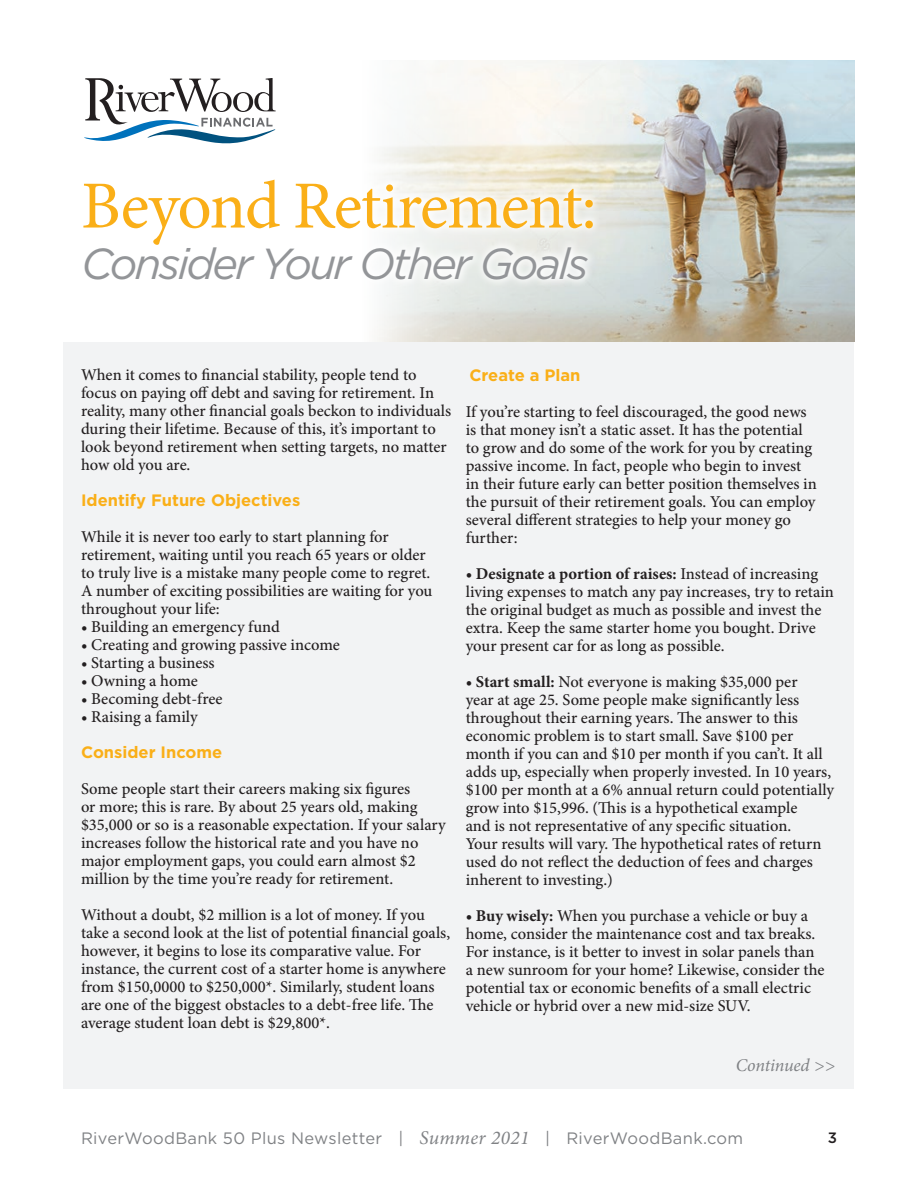
<style>
.page{position:relative;width:918px;height:1188px;background:#fff}
.page>*{position:absolute;margin:0;border:0;box-sizing:border-box;transform-origin:0 0}
.t1{font:67.35px "Minion Pro";letter-spacing:-.02em;color:#faaf18}
.t2{font:italic 43.35px "Gotham";letter-spacing:-.06em;color:#939598}
.t3{font:italic 18px "Minion Pro";letter-spacing:-.01em;color:#808285}
.t4{font:500 16.5px/18px "Minion Pro";color:#231f20}
.t5{font:16.5px "Gotham";letter-spacing:.02em;color:#808285}
.t6{font:700 16.5px "Gotham";color:#faaf18}
.t7{font:500 15px "Gotham";color:#231f20}
.s1{font-weight:700}
.s2{font-family:"Minion Pro";font-style:italic;font-size:19.5px}
</style>
<div class="page">
<div style="left:64px;top:341px;width:790px;height:748px;background:#f2f3f4"></div>
<img style="left:377px;top:61px;width:477px;height:280px">
<svg style="left:84px;top:78px;width:192px;height:66px"></svg>
<div style="left:74px;top:171px;width:528px;height:118px;background:#fff;opacity:.95"></div>
<h1 class="t1" style="left:81px;top:161px;width:517px">Beyond Retirement:</h1>
<h2 class="t2" style="left:81px;top:236px;width:509px">Consider Your Other Goals</h2>
<p class="t4" style="left:81px;top:365px;width:372px">When it comes to financial stability, people tend to focus on paying off debt and saving for retirement. In reality, many other financial goals beckon to individuals during their lifetime. Because of this, it’s important to look beyond retirement when setting targets, no matter how old you are.</p>
<p class="t6" style="left:81px;top:489px;width:221px">Identify Future Objectives</p>
<p class="t4" style="left:81px;top:528px;width:353px">While it is never too early to start planning for retirement, waiting until you reach 65 years or older to truly live is a mistake many people come to regret.<br>A number of exciting possibilities are waiting for you throughout your life:</p>
<p class="t4" style="left:81px;top:618px;width:201px">• Building an emergency fund</p>
<p class="t4" style="left:81px;top:636px;width:260px">• Creating and growing passive income</p>
<p class="t4" style="left:81px;top:654px;width:135px">• Starting a business</p>
<p class="t4" style="left:81px;top:672px;width:118px">• Owning a home</p>
<p class="t4" style="left:81px;top:690px;width:143px">• Becoming debt-free</p>
<p class="t4" style="left:81px;top:708px;width:118px">• Raising a family</p>
<p class="t6" style="left:81px;top:741px;width:143px">Consider Income</p>
<p class="t4" style="left:81px;top:780px;width:366px">Some people start their careers making six figures<br>or more; this is rare. By about 25 years old, making $35,000 or so is a reasonable expectation. If your salary increases follow the historical rate and you have no major employment gaps, you could earn almost $2 million by the time you’re ready for retirement.</p>
<p class="t4" style="left:81px;top:906px;width:371px">Without a doubt, $2 million is a lot of money. If you take a second look at the list of potential financial goals, however, it begins to lose its comparative value. For instance, the current cost of a starter home is anywhere from $150,0000 to $250,000*. Similarly, student loans are one of the biggest obstacles to a debt-free life. The average student loan debt is $29,800*.</p>
<p class="t6" style="left:469px;top:364px;width:113px">Create a Plan</p>
<p class="t4" style="left:466px;top:403px;width:353px">If you’re starting to feel discouraged, the good news is that money isn’t a static asset. It has the potential to grow and do some of the work for you by creating passive income. In fact, people who begin to invest in their future early can better position themselves in the pursuit of their retirement goals. You can employ several different strategies to help your money go further:</p>
<p class="t4" style="left:466px;top:565px;width:370px"><span class="s1">• Designate a portion of raises:</span> Instead of increasing living expenses to match any pay increases, try to retain the original budget as much as possible and invest the extra. Keep the same starter home you bought. Drive your present car for as long as possible.</p>
<p class="t4" style="left:466px;top:673px;width:370px"><span class="s1">• Start small:</span> Not everyone is making $35,000 per<br>year at age 25. Some people make significantly less throughout their earning years. The answer to this economic problem is to start small. Save $100 per month if you can and $10 per month if you can’t. It all adds up, especially when properly invested. In 10 years, $100 per month at a 6% annual return could potentially grow into $15,996. (This is a hypothetical example<br>and is not representative of any specific situation.<br>Your results will vary. The hypothetical rates of return used do not reflect the deduction of fees and charges inherent to investing.)</p>
<p class="t4" style="left:466px;top:907px;width:360px"><span class="s1">• Buy wisely:</span> When you purchase a vehicle or buy a home, consider the maintenance cost and tax breaks.<br>For instance, is it better to invest in solar panels than a new sunroom for your home? Likewise, consider the potential tax or economic benefits of a small electric vehicle or hybrid over a new mid-size SUV.</p>
<p class="t3" style="left:736px;top:1052px;width:101px">Continued &gt;&gt;</p>
<p class="t5" style="left:81px;top:1127px;width:664px">RiverWoodBank 50 Plus Newsletter | <span class="s2">Summer 2021</span> | RiverWoodBank.com</p>
<p class="t7" style="left:828px;top:1128px;width:11px">3</p>
</div>
